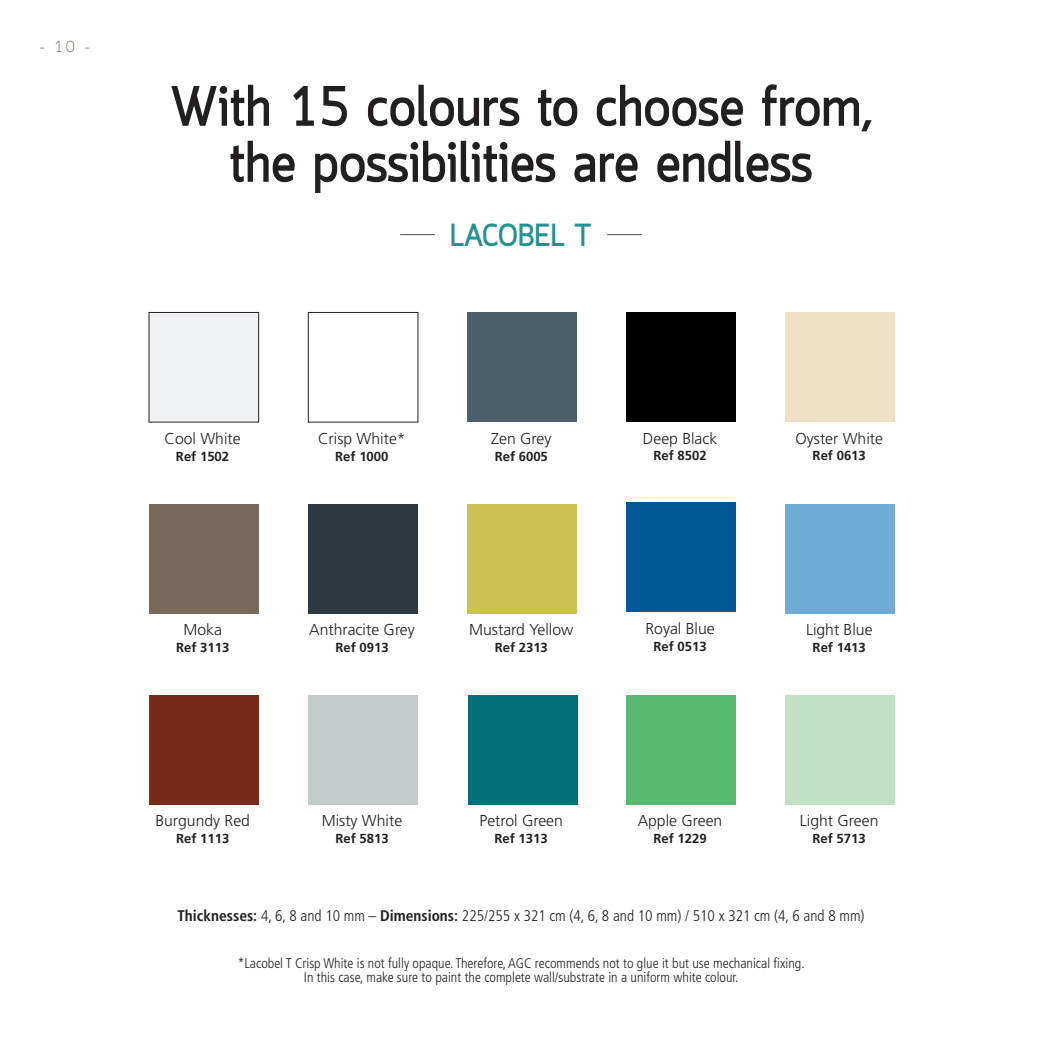
<style>
.page{position:relative;width:1042px;height:1042px;background:#fff}
.page>*{position:absolute;margin:0;border:0;box-sizing:border-box;transform-origin:0 0}
.t1{font:700 56px/56px "Quark";color:#231f20;text-align:center;scale:.95 1}
.t2{font:700 31.5px "Quark";color:#239291;scale:.95 1}
.t3{font:300 15.75px "Frutiger LT Std";color:#231f20}
.t4{font:300 15.75px "Quark";color:#7a6a5b}
.t5{font:300 condensed 15.4px "Frutiger LT Std";color:#231f20}
.t6{font:300 condensed 14px/14px "Frutiger LT Std";color:#231f20;text-align:center}
.t7{font:700 13.12px "Frutiger LT Std";color:#231f20}
.s1{font-weight:700}
</style>
<div class="page">
<div style="left:149px;top:312px;width:110px;height:110px;background:#f0f1f2"></div>
<div style="left:149px;top:312px;width:110px;height:110px;border:1px solid #231f20"></div>
<div style="left:308px;top:312px;width:110px;height:110px;border:1px solid #231f20"></div>
<div style="left:467px;top:313px;width:110px;height:109px;background:#4c5f6c"></div>
<div style="left:626px;top:313px;width:110px;height:109px;background:#000"></div>
<div style="left:785px;top:313px;width:110px;height:109px;background:#efe2c4"></div>
<div style="left:626px;top:695px;width:110px;height:109px;background:#56ba70"></div>
<div style="left:785px;top:695px;width:110px;height:109px;background:#c0e1c4"></div>
<div style="left:149px;top:504px;width:110px;height:109px;background:#7a6a5b"></div>
<div style="left:785px;top:504px;width:110px;height:109px;background:#6eabd5"></div>
<div style="left:308px;top:695px;width:110px;height:109px;background:#c3caca"></div>
<div style="left:468px;top:695px;width:109px;height:109px;background:#00707b"></div>
<div style="left:149px;top:695px;width:110px;height:109px;background:#7a2b17"></div>
<div style="left:308px;top:504px;width:110px;height:109px;background:#2d393f"></div>
<div style="left:467px;top:504px;width:110px;height:109px;background:#cdc24f"></div>
<div style="left:626px;top:503px;width:110px;height:109px;background:#005996"></div>
<hr style="left:400px;top:234px;width:35px;height:1px;background:#4b4c4d">
<hr style="left:607px;top:234px;width:35px;height:1px;background:#4b4c4d">
<p class="t4" style="left:40px;top:37px;width:52px">– 10 –</p>
<h1 class="t1" style="left:170px;top:84px;width:740px">With 15 colours to choose from, the possibilities are endless</h1>
<h2 class="t2" style="left:450px;top:217px;width:151px">LACOBEL T</h2>
<p class="t3" style="left:165px;top:430px;width:78px">Cool White</p>
<p class="t7" style="left:176px;top:449px;width:55px">Ref 1502</p>
<p class="t3" style="left:318px;top:430px;width:89px">Crisp White*</p>
<p class="t7" style="left:335px;top:449px;width:55px">Ref 1000</p>
<p class="t3" style="left:491px;top:430px;width:62px">Zen Grey</p>
<p class="t7" style="left:495px;top:449px;width:55px">Ref 6005</p>
<p class="t3" style="left:643px;top:429px;width:76px">Deep Black</p>
<p class="t7" style="left:653px;top:448px;width:55px">Ref 8502</p>
<p class="t3" style="left:795px;top:429px;width:89px">Oyster White</p>
<p class="t7" style="left:812px;top:448px;width:55px">Ref 0613</p>
<p class="t3" style="left:183px;top:620px;width:40px">Moka</p>
<p class="t7" style="left:176px;top:639px;width:55px">Ref 3113</p>
<p class="t3" style="left:309px;top:620px;width:107px">Anthracite Grey</p>
<p class="t7" style="left:335px;top:639px;width:55px">Ref 0913</p>
<p class="t3" style="left:469px;top:620px;width:106px">Mustard Yellow</p>
<p class="t7" style="left:495px;top:639px;width:55px">Ref 2313</p>
<p class="t3" style="left:645px;top:619px;width:71px">Royal Blue</p>
<p class="t7" style="left:653px;top:638px;width:55px">Ref 0513</p>
<p class="t3" style="left:806px;top:620px;width:68px">Light Blue</p>
<p class="t7" style="left:812px;top:639px;width:55px">Ref 1413</p>
<p class="t3" style="left:155px;top:811px;width:96px">Burgundy Red</p>
<p class="t7" style="left:176px;top:830px;width:55px">Ref 1113</p>
<p class="t3" style="left:322px;top:811px;width:82px">Misty White</p>
<p class="t7" style="left:335px;top:830px;width:55px">Ref 5813</p>
<p class="t3" style="left:479px;top:811px;width:85px">Petrol Green</p>
<p class="t7" style="left:494px;top:830px;width:55px">Ref 1313</p>
<p class="t3" style="left:638px;top:811px;width:86px">Apple Green</p>
<p class="t7" style="left:653px;top:830px;width:55px">Ref 1229</p>
<p class="t3" style="left:800px;top:811px;width:80px">Light Green</p>
<p class="t7" style="left:812px;top:830px;width:55px">Ref 5713</p>
<p class="t5" style="left:177px;top:907px;width:688px"><span class="s1">Thicknesses:</span> 4, 6, 8 and 10 mm – <span class="s1">Dimensions:</span> 225/255 x 321 cm (4, 6, 8 and 10 mm) / 510 x 321 cm (4, 6 and 8 mm)</p>
<p class="t6" style="left:238px;top:956px;width:568px">*Lacobel T Crisp White is not fully opaque. Therefore, AGC recommends not to glue it but use mechanical fixing.<br>In this case, make sure to paint the complete wall/substrate in a uniform white colour.</p>
</div>
